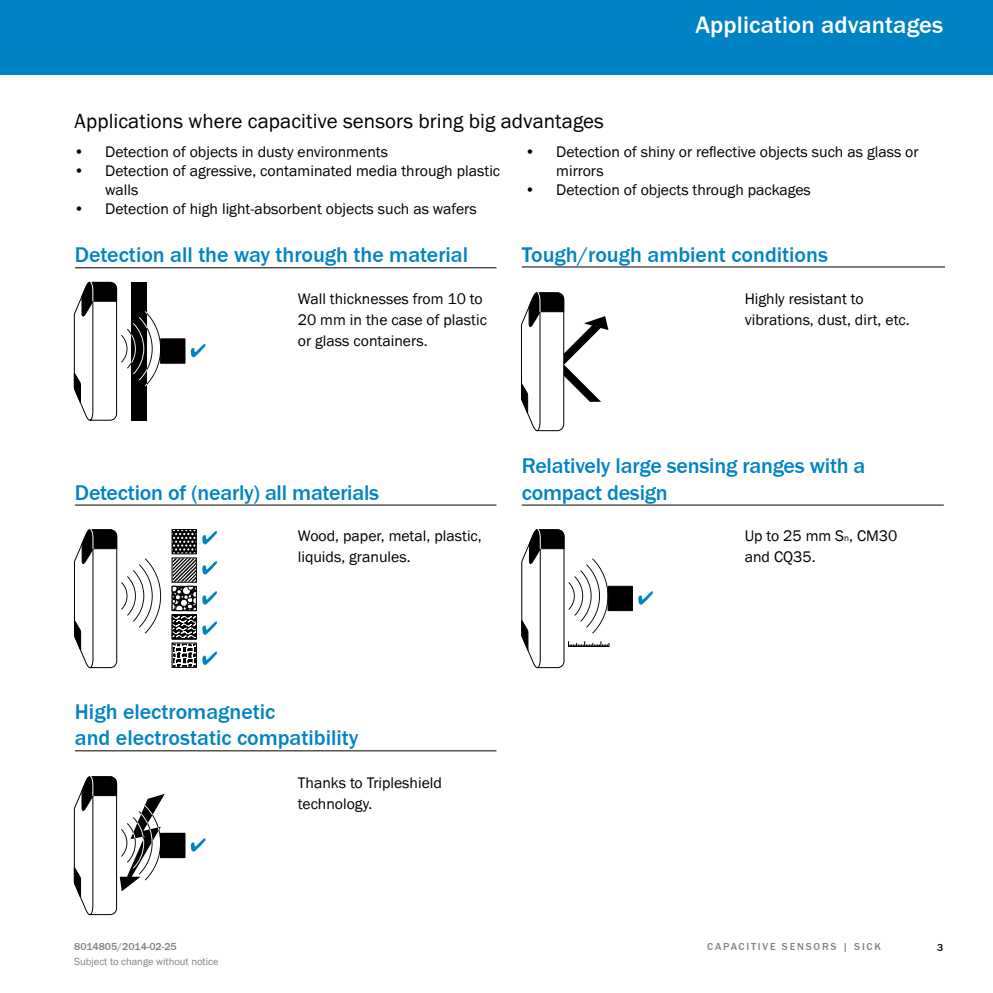
<style>
.page{position:relative;width:993px;height:993px;background:#fff}
.page>*{position:absolute;margin:0;border:0;box-sizing:border-box;transform-origin:0 0}
.t1{font:500 24.5px "SICK Franklin";letter-spacing:.005em;color:#fff}
.t2{font:500 21.88px/26.2px "SICK Franklin";color:#0083c5}
.t3{font:21px "SICK Franklin";letter-spacing:.005em;color:#000}
.t4{font:15.75px/20.8px "SICK Franklin";color:#000}
.t5{font:10.5px "SICK Franklin";color:#808285}
.t6{font:500 10.5px "SICK Franklin";letter-spacing:.17em;color:#808285}
.t7{font:500 10.5px "SICK Franklin";color:#808285}
.t8{font:500 10.5px "SICK Franklin";color:#000}
.s1{font-size:9.1px}
</style>
<div class="page">
<svg style="left:74px;top:281px;width:87px;height:139px"></svg>
<div style="left:160px;top:338px;width:25px;height:25px;background:#000;border:1px solid #000"></div>
<svg style="left:191px;top:344px;width:14px;height:13px"></svg>
<svg style="left:74px;top:529px;width:143px;height:140px"></svg>
<svg style="left:521px;top:529px;width:88px;height:140px"></svg>
<div style="left:607px;top:585px;width:25px;height:25px;background:#000;border:1px solid #000"></div>
<svg style="left:638px;top:591px;width:14px;height:13px"></svg>
<svg style="left:521px;top:292px;width:87px;height:139px"></svg>
<div style="left:161px;top:833px;width:24px;height:24px;background:#000"></div>
<div style="left:160px;top:832px;width:25px;height:25px;border:1px solid #000"></div>
<svg style="left:191px;top:838px;width:14px;height:13px"></svg>
<svg style="left:74px;top:776px;width:91px;height:138px"></svg>
<div style="left:0;top:0;width:992px;height:74px;background:#0083c5"></div>
<hr style="left:75px;top:267px;width:421px;height:1px;background:#000">
<hr style="left:75px;top:750px;width:421px;height:1px;background:#000">
<hr style="left:521px;top:266px;width:423px;height:1px;background:#000">
<hr style="left:75px;top:504px;width:421px;height:1px;background:#000">
<hr style="left:521px;top:504px;width:422px;height:1px;background:#000">
<h3 class="t3" style="left:74px;top:108px;width:531px">Applications where capacitive sensors bring big advantages</h3>
<h1 class="t1" style="left:695px;top:9px;width:249px">Application advantages</h1>
<p class="t4" style="left:74px;top:142px;width:316px">• Detection of objects in dusty environments</p>
<p class="t4" style="left:105px;top:161px;width:396px;line-height:18.9px;text-indent:-32px">• Detection of agressive, contaminated media through plastic walls</p>
<p class="t4" style="left:74px;top:198px;width:404px">• Detection of high light-absorbent objects such as wafers</p>
<h2 class="t2" style="left:75px;top:242px;width:394px">Detection all the way through the material</h2>
<p class="t4" style="left:298px;top:289px;width:190px">Wall thicknesses from 10 to<br>20 mm in the case of plastic or glass containers.</p>
<p class="t4" style="left:556px;top:143px;width:364px;line-height:18.9px;text-indent:-32px">• Detection of shiny or reflective objects such as glass or mirrors</p>
<p class="t4" style="left:524px;top:179px;width:287px">• Detection of objects through packages</p>
<h2 class="t2" style="left:521px;top:241px;width:307px">Tough/rough ambient conditions</h2>
<p class="t4" style="left:744px;top:288px;width:166px">Highly resistant to vibrations, dust, dirt, etc.</p>
<h2 class="t2" style="left:75px;top:479px;width:305px">Detection of (nearly) all materials</h2>
<h2 class="t2" style="left:521px;top:453px;width:345px">Relatively large sensing ranges with a compact design</h2>
<p class="t4" style="left:298px;top:525px;width:185px">Wood, paper, metal, plastic, liquids, granules.</p>
<p class="t4" style="left:744px;top:525px;width:154px">Up to 25 mm S<span class="s1">n</span>, CM30 and CQ35.</p>
<h2 class="t2" style="left:75px;top:698px;width:285px">High electromagnetic<br>and electrostatic compatibility</h2>
<p class="t4" style="left:298px;top:772px;width:146px">Thanks to Tripleshield technology.</p>
<p class="t7" style="left:74px;top:940px;width:104px">8014805/2014-02-25</p>
<p class="t6" style="left:707px;top:940px;width:175px">CAPACITIVE SENSORS | SICK</p>
<p class="t5" style="left:74px;top:955px;width:146px">Subject to change without notice</p>
<p class="t8" style="left:936px;top:940px;width:8px">3</p>
</div>
